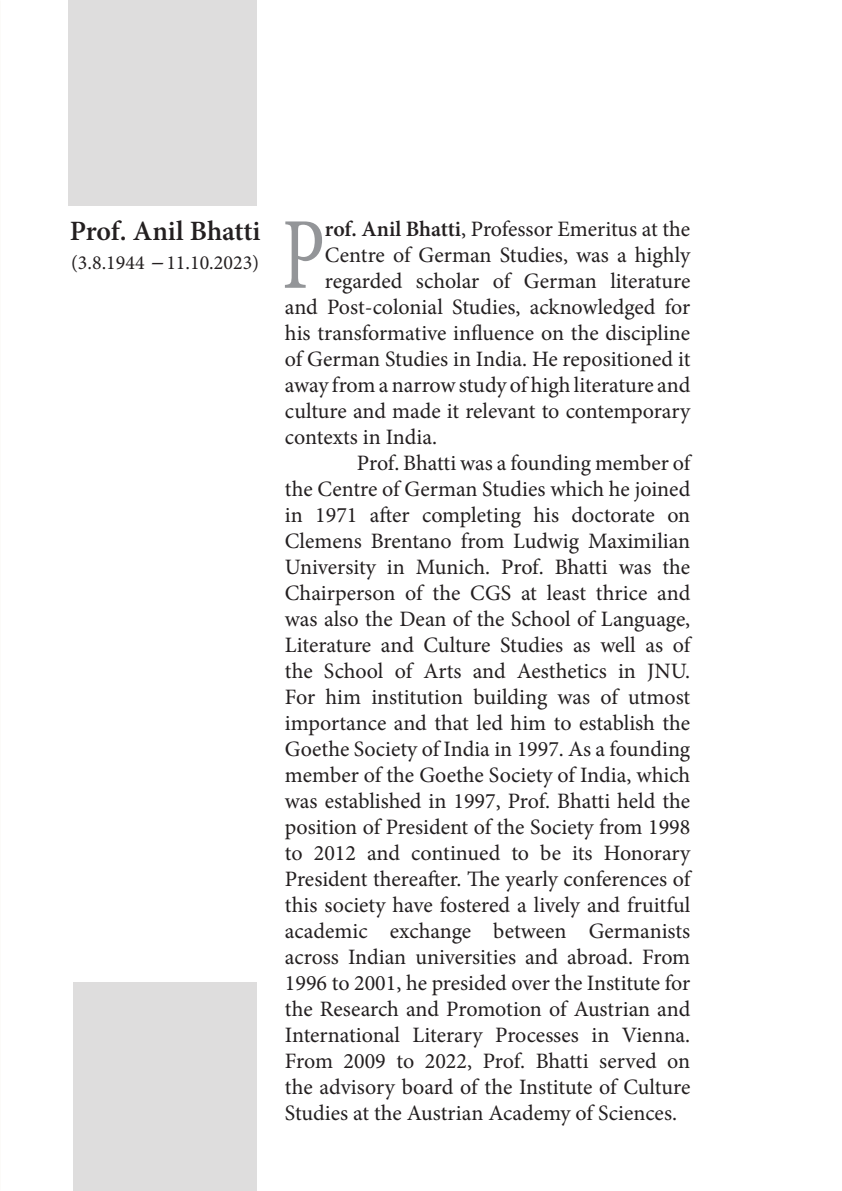
<style>
.page{position:relative;width:842px;height:1191px;background:#fff}
.page>*{position:absolute;margin:0;border:0;box-sizing:border-box;transform-origin:0 0}
.t1{font:102px "Minion Pro";color:#939598;scale:.75 1}
.t2{font:600 28px "Minion Pro";letter-spacing:-.005em;color:#231f20}
.t3{font:22px/26px "Minion Pro";letter-spacing:-.005em;color:#231f20;text-align:justify}
.t4{font:20px "Minion Pro";color:#231f20}
.s1{font-size:24px}
.s2{font-weight:600}
</style>
<div class="page">
<div style="left:68px;top:0;width:188px;height:206px;background:#dedddd"></div>
<div style="left:73px;top:982px;width:183px;height:209px;background:#dedddd"></div>
<p class="t2" style="left:70px;top:212px;width:192px">Prof. Anil Bhatti</p>
<p class="t4" style="left:71px;top:249px;width:190px">(3.8.1944 <span class="s1">-</span>11.10.2023)</p>
<p class="t1" style="left:282px;top:187px;width:59px">P</p>
<p class="t3" style="left:325px;top:216px;width:367px"><span class="s2">rof. Anil Bhatti</span>, Professor Emeritus at the</p>
<p class="t3" style="left:325px;top:242px;width:367px">Centre of German Studies, was a highly</p>
<p class="t3" style="left:325px;top:268px;width:367px">regarded scholar of German literature</p>
<p class="t3" style="left:285px;top:294px;width:407px">and Post-colonial Studies, acknowledged for</p>
<p class="t3" style="left:285px;top:320px;width:407px">his transformative influence on the discipline</p>
<p class="t3" style="left:285px;top:346px;width:407px">of German Studies in India. He repositioned it</p>
<p class="t3" style="left:285px;top:372px;width:407px">away from a narrow study of high literature and</p>
<p class="t3" style="left:285px;top:398px;width:407px">culture and made it relevant to contemporary</p>
<p class="t3" style="left:285px;top:424px;width:154px">contexts in India.</p>
<p class="t3" style="left:285px;top:450px;width:407px;text-indent:72px">Prof. Bhatti was a founding member of the Centre of German Studies which he joined in 1971 after completing his doctorate on Clemens Brentano from Ludwig Maximilian University in Munich. Prof. Bhatti was the Chairperson of the CGS at least thrice and was also the Dean of the School of Language, Literature and Culture Studies as well as of the School of Arts and Aesthetics in JNU.<br>For him institution building was of utmost importance and that led him to establish the Goethe Society of India in 1997. As a founding member of the Goethe Society of India, which was established in 1997, Prof. Bhatti held the position of President of the Society from 1998 to 2012 and continued to be its Honorary President thereafter. The yearly conferences of this society have fostered a lively and fruitful academic exchange between Germanists across Indian universities and abroad. From 1996 to 2001, he presided over the Institute for the Research and Promotion of Austrian and International Literary Processes in Vienna.<br>From 2009 to 2022, Prof. Bhatti served on the advisory board of the Institute of Culture Studies at the Austrian Academy of Sciences.</p>
</div>
